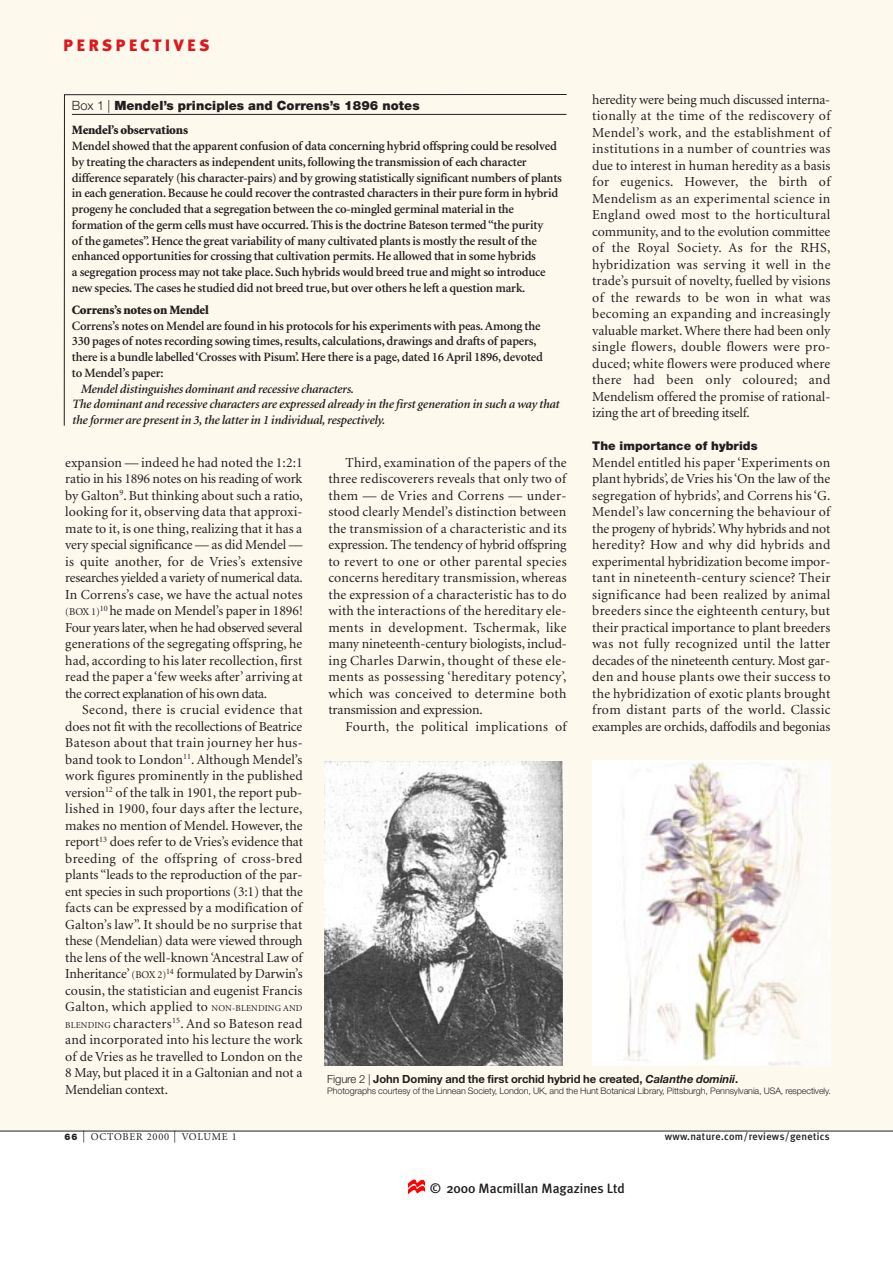
<style>
.page{position:relative;width:893px;height:1263px;background:#fff}
.page>*{position:absolute;margin:0;border:0;box-sizing:border-box;transform-origin:0 0}
.t1{font:900 16.5px "Meta Plus";letter-spacing:.2em;color:#dc1820}
.t2{font:13.8px/16.5px "Minion";letter-spacing:-.01em;color:#231f20;text-align:justify}
.t3{font:13.8px "Minion";letter-spacing:.025em;color:#231f20}
.t4{font:500 13.5px "Meta Plus";color:#231f20}
.t5{font:600 12.75px/15.8px "Minion";letter-spacing:-.015em;color:#231f20}
.t6{font:italic 600 12.75px/15.8px "Minion";letter-spacing:-.015em;color:#231f20}
.t7{font:900 12.75px "Helvetica Neue";letter-spacing:.005em;color:#231f20}
.t8{font:900 12.75px "Minion";letter-spacing:-.015em;color:#231f20}
.t9{font:900 12px "Helvetica Neue";letter-spacing:.005em;color:#231f20}
.t10{font:700 11.25px "Helvetica Neue";letter-spacing:-.005em;color:#231f20}
.t11{font:500 10.5px "Meta Plus";letter-spacing:.025em;color:#231f20}
.t12{font:10.5px "Minion";letter-spacing:.07em;color:#231f20}
.t13{font:300 9px "Helvetica Neue";letter-spacing:-.01em;color:#231f20}
.s1{font-weight:300}
.s2{font-size:10.5px}
.s3{font-size:9px}
.s4{font-style:italic}
.s5{font-family:"Helvetica Neue";font-weight:900;font-size:9px}
.s6{font-family:"Helvetica Neue";font-weight:300;font-size:12px}
</style>
<div class="page">
<div style="left:0;top:0;width:892px;height:1131px;background:#fef9ed"></div>
<hr style="left:0;top:1131px;width:892px;height:1px;background:#231f20">
<svg style="left:64px;top:94px;width:503px;height:332px"></svg>
<img style="left:592px;top:761px;width:238px;height:304px">
<img style="left:324px;top:761px;width:238px;height:304px">
<hr style="left:72px;top:114px;width:494px;height:1px;background:#231f20">
<svg style="left:408px;top:1179px;width:17px;height:15px"></svg>
<p class="t1" style="left:63px;top:39px;width:148px">PERSPECTIVES</p>
<p class="t2" style="left:592px;top:92px;width:240px">heredity were being much discussed interna&shy;tionally at the time of the rediscovery of Mendel’s work, and the establishment of institutions in a number of countries was due to interest in human heredity as a basis for eugenics. However, the birth of Mendelism as an experimental science in England owed most to the horticultural community, and to the evolution committee of the Royal Society. As for the RHS, hybridization was serving it well in the trade’s pursuit of novelty, fuelled by visions of the rewards to be won in what was becoming an expanding and increasingly valuable market. Where there had been only single flowers, double flowers were pro&shy;duced; white flowers were produced where there had been only coloured; and Mendelism offered the promise of rational&shy;izing the art of breeding itself.</p>
<p class="t9" style="left:592px;top:442px;width:167px">The importance of hybrids</p>
<p class="t2" style="left:592px;top:455px;width:240px">Mendel entitled his paper ‘Experiments on plant hybrids’, de Vries his ‘On the law of the segregation of hybrids’, and Correns his ‘G.<br>Mendel’s law concerning the behaviour of the progeny of hybrids’. Why hybrids and not heredity? How and why did hybrids and experimental hybridization become impor&shy;tant in nineteenth-century science? Their significance had been realized by animal breeders since the eighteenth century, but their practical importance to plant breeders was not fully recognized until the latter decades of the nineteenth century. Most gar&shy;den and house plants owe their success to the hybridization of exotic plants brought from distant parts of the world. Classic examples are orchids, daffodils and begonias</p>
<p class="t7" style="left:72px;top:101px;width:349px"><span class="s1">Box 1 |</span> Mendel’s principles and Correns’s 1896 notes</p>
<p class="t8" style="left:72px;top:125px;width:118px">Mendel’s observations</p>
<p class="t5" style="left:72px;top:139px;width:491px">Mendel showed that the apparent confusion of data concerning hybrid offspring could be resolved by treating the characters as independent units, following the transmission of each character difference separately (his character-pairs) and by growing statistically significant numbers of plants in each generation. Because he could recover the contrasted characters in their pure form in hybrid progeny he concluded that a segregation between the co-mingled germinal material in the formation of the germ cells must have occurred. This is the doctrine Bateson termed “the purity<br>of the gametes”. Hence the great variability of many cultivated plants is mostly the result of the enhanced opportunities for crossing that cultivation permits. He allowed that in some hybrids<br>a segregation process may not take place. Such hybrids would breed true and might so introduce new species. The cases he studied did not breed true, but over others he left a question mark.</p>
<p class="t8" style="left:72px;top:305px;width:138px">Correns’s notes on Mendel</p>
<p class="t5" style="left:72px;top:319px;width:472px">Correns’s notes on Mendel are found in his protocols for his experiments with peas. Among the 330 pages of notes recording sowing times, results, calculations, drawings and drafts of papers, there is a bundle labelled ‘Crosses with Pisum’. Here there is a page, dated 16 April 1896, devoted to Mendel’s paper:</p>
<p class="t6" style="left:72px;top:382px;width:489px;text-indent:9px">Mendel distinguishes dominant and recessive characters.<br>The dominant and recessive characters are expressed already in the first generation in such a way that the former are present in 3, the latter in 1 individual, respectively.</p>
<p class="t2" style="left:328px;top:455px;width:240px;text-indent:17px">Third, examination of the papers of the three rediscoverers reveals that only two of them — de Vries and Correns — under&shy;stood clearly Mendel’s distinction between the transmission of a characteristic and its expression. The tendency of hybrid offspring to revert to one or other parental species concerns hereditary transmission, whereas the expression of a characteristic has to do with the interactions of the hereditary ele&shy;ments in development. Tschermak, like many nineteenth-century biologists, includ&shy;ing Charles Darwin, thought of these ele&shy;ments as possessing ‘hereditary potency’, which was conceived to determine both transmission and expression.</p>
<p class="t3" style="left:345px;top:721px;width:222px">Fourth, the political implications of</p>
<p class="t2" style="left:65px;top:455px;width:239px">expansion — indeed he had noted the 1:2:1 ratio in his 1896 notes on his reading of work by Galton<sup>9</sup>. But thinking about such a ratio, looking for it, observing data that approxi&shy;mate to it, is one thing, realizing that it has a very special significance — as did Mendel — is quite another, for de Vries’s extensive researches yielded a variety of numerical data.<br>In Correns’s case, we have the actual notes <span class="s2">(BOX 1)</span><sup>10</sup> he made on Mendel’s paper in 1896!<br>Four years later, when he had observed several generations of the segregating offspring, he had, according to his later recollection, first read the paper a ‘few weeks after’ arriving at the correct explanation of his own data.</p>
<p class="t2" style="left:65px;top:703px;width:239px;text-indent:17px">Second, there is crucial evidence that does not fit with the recollections of Beatrice Bateson about that train journey her hus&shy;band took to London<sup>11</sup>. Although Mendel’s work figures prominently in the published version<sup>12</sup> of the talk in 1901, the report pub&shy;lished in 1900, four days after the lecture, makes no mention of Mendel. However, the report<sup>13</sup> does refer to de Vries’s evidence that breeding of the offspring of cross-bred plants “leads to the reproduction of the par&shy;ent species in such proportions (3:1) that the facts can be expressed by a modification of Galton’s law”. It should be no surprise that these (Mendelian) data were viewed through the lens of the well-known ‘Ancestral Law of Inheritance’ <span class="s2">(BOX 2)</span><sup>14</sup> formulated by Darwin’s cousin, the statistician and eugenist Francis Galton, which applied to <span class="s3">NON-BLENDING AND BLENDING</span> characters<sup>15</sup>. And so Bateson read and incorporated into his lecture the work of de Vries as he travelled to London on the 8 May, but placed it in a Galtonian and not a Mendelian context.</p>
<p class="t10" style="left:327px;top:1075px;width:412px"><span class="s1">Figure 2 |</span> John Dominy and the first orchid hybrid he created, <span class="s4">Calanthe dominii</span>.</p>
<p class="t13" style="left:327px;top:1087px;width:505px">Photographs courtesy of the Linnean Society, London, UK, and the Hunt Botanical Library, Pittsburgh, Pennsylvania, USA, respectively.</p>
<p class="t12" style="left:64px;top:1133px;width:174px"><span class="s5">66</span> <span class="s6">|</span> OCTOBER 2000 <span class="s6">|</span> VOLUME 1</p>
<p class="t11" style="left:664px;top:1133px;width:166px">www.nature.com/reviews/genetics</p>
<p class="t4" style="left:430px;top:1184px;width:196px">© 2000 Macmillan Magazines Ltd</p>
</div>
